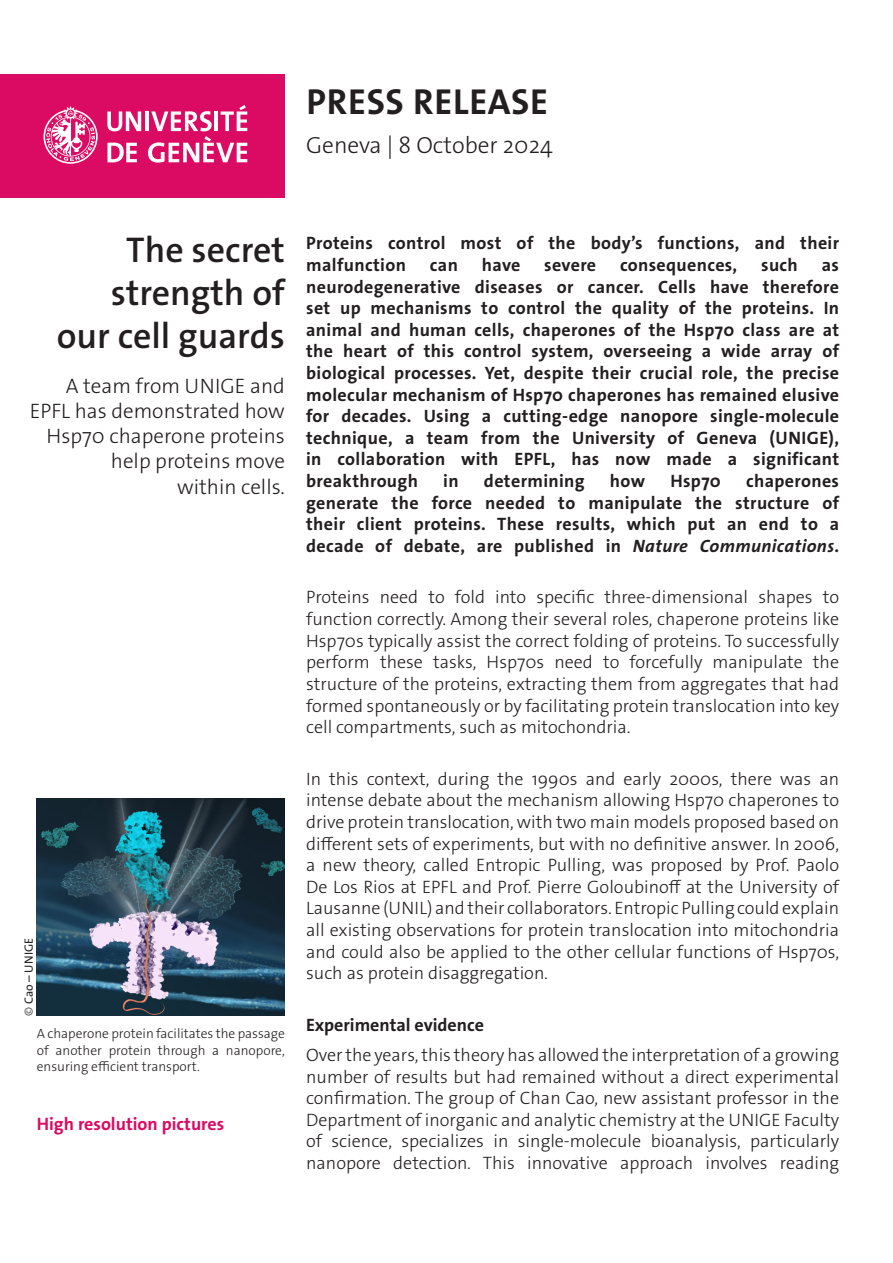
<style>
.page{position:relative;width:893px;height:1263px;background:#fff}
.page>*{position:absolute;margin:0;border:0;box-sizing:border-box;transform-origin:0 0}
._4__texte_courant{font:700 36.3px "The Sans Os F";letter-spacing:.02em;color:#231f20}
._1__grand_titre{font:600 36px/43.2px "The Sans Os F";color:#231f20;text-align:right}
._4__texte_courant-2{font:300 23.4px "The Sans Os F";color:#231f20}
._1__grand_titre-2{font:300 21px/25.2px "The Sans Os F";color:#231f20;text-align:right}
._4__texte_courant-3{font:300 18px/21.6px "The Sans Os F";color:#231f20;text-align:justify}
._4__texte_courant-4{font:700 18px/21.6px "The Sans Os F";letter-spacing:.02em;color:#231f20;text-align:justify}
.t1{font:700 18px "The Sans Os F";color:#db0a62}
._4__texte_courant-5{font:700 18px "The Sans Os F";color:#231f20}
.t2{font:300 13.5px/16.2px "The Sans Os F";color:#231f20;text-align:justify}
.t3{font:12px "The Sans Os F";color:#231f20}
.s1{font-weight:300}
.s2{font-style:italic}
</style>
<div class="page">
<div style="left:0;top:74px;width:285px;height:124px;background:#db0a62"></div>
<svg style="left:44px;top:106px;width:54px;height:58px"></svg>
<svg style="left:107px;top:111px;width:34px;height:20px"></svg>
<hr style="left:145px;top:111px;width:4px;height:20px;background:#fff">
<svg style="left:107px;top:143px;width:30px;height:19px"></svg>
<svg style="left:148px;top:105px;width:99px;height:58px"></svg>
<img style="left:37px;top:798px;width:248px;height:218px">
<p class="_4__texte_courant" style="left:306px;top:78px;width:243px">PRESS RELEASE</p>
<p class="_4__texte_courant-2" style="left:306px;top:130px;width:248px">Geneva | 8 October 2024</p>
<p class="_1__grand_titre" style="left:57px;top:228px;width:230px">The secret strength of our cell guards</p>
<p class="_1__grand_titre-2" style="left:30px;top:373px;width:257px">A team from UNIGE and<br>EPFL has demonstrated how<br>Hsp70 chaperone proteins help proteins move<br>within cells.</p>
<p class="t3" style="left:21px;top:1016px;width:79px;rotate:-90deg"><span class="s1">©</span> Cao – UNIGE</p>
<p class="t2" style="left:37px;top:1026px;width:250px">A chaperone protein facilitates the passage of another protein through a nanopore, ensuring efficient transport.</p>
<p class="t1" style="left:37px;top:1112px;width:189px">High resolution pictures</p>
<p class="_4__texte_courant-4" style="left:306px;top:233px;width:534px">Proteins control most of the body’s functions, and their malfunction</p>
<p class="_4__texte_courant-4" style="left:430px;top:254px;width:30px">can</p>
<p class="_4__texte_courant-4" style="left:482px;top:254px;width:40px">have</p>
<p class="_4__texte_courant-4" style="left:544px;top:254px;width:53px">severe</p>
<p class="_4__texte_courant-4" style="left:620px;top:254px;width:119px">consequences,</p>
<p class="_4__texte_courant-4" style="left:761px;top:254px;width:38px">such</p>
<p class="_4__texte_courant-4" style="left:306px;top:254px;width:534px;text-indent:516px">as neurodegenerative diseases or cancer. Cells have therefore set up mechanisms to control the quality of the proteins. In animal and human cells, chaperones of the Hsp70 class are at the heart of this control system, overseeing a wide array of biological processes. Yet, despite their crucial role, the precise molecular mechanism of Hsp70 chaperones has remained elusive for decades. Using a cutting-edge nanopore single-molecule technique, a team from the University of Geneva (UNIGE), in collaboration with EPFL, has now made a significant breakthrough</p>
<p class="_4__texte_courant-4" style="left:306px;top:470px;width:534px;text-indent:440px">chaperones generate the force needed to manipulate the structure of their client proteins. These results, which put an end to a decade of debate, are published in <span class="s2">Nature Communications</span>.</p>
<p class="_4__texte_courant-3" style="left:306px;top:587px;width:534px">Proteins need to fold into specific three-dimensional shapes to function correctly. Among their several roles, chaperone proteins like Hsp70s typically assist the correct folding of proteins. To successfully perform these tasks, Hsp70s need to forcefully manipulate the structure of the proteins, extracting them from aggregates that had formed spontaneously or by facilitating protein translocation into key cell compartments, such as mitochondria.</p>
<p class="_4__texte_courant-3" style="left:306px;top:768px;width:534px">In this context, during the 1990s and early 2000s, there was an intense debate about the mechanism allowing Hsp70 chaperones to drive protein translocation, with two main models proposed based on different sets of experiments, but with no definitive answer. In 2006, a new theory, called Entropic Pulling, was proposed by Prof. Paolo De Los Rios at EPFL and Prof. Pierre Goloubinoff at the University of Lausanne (UNIL) and their collaborators. Entropic Pulling could explain all existing observations for protein translocation into mitochondria and could also be applied to the other cellular functions of Hsp70s, such as protein disaggregation.</p>
<p class="_4__texte_courant-5" style="left:306px;top:1013px;width:179px">Experimental evidence</p>
<p class="_4__texte_courant-3" style="left:306px;top:1044px;width:534px">Over the years, this theory has allowed the interpretation of a growing number of results but had remained without a direct experimental confirmation. The group of Chan Cao, new assistant professor in the Department of inorganic and analytic chemistry at the UNIGE Faculty of science, specializes in single-molecule bioanalysis, particularly nanopore detection. This innovative approach involves reading</p>
<p class="_4__texte_courant-4" style="left:443px;top:470px;width:17px">in</p>
<p class="_4__texte_courant-4" style="left:484px;top:470px;width:102px">determining</p>
<p class="_4__texte_courant-4" style="left:610px;top:470px;width:37px">how</p>
<p class="_4__texte_courant-4" style="left:670px;top:470px;width:52px">Hsp70</p>
</div>
